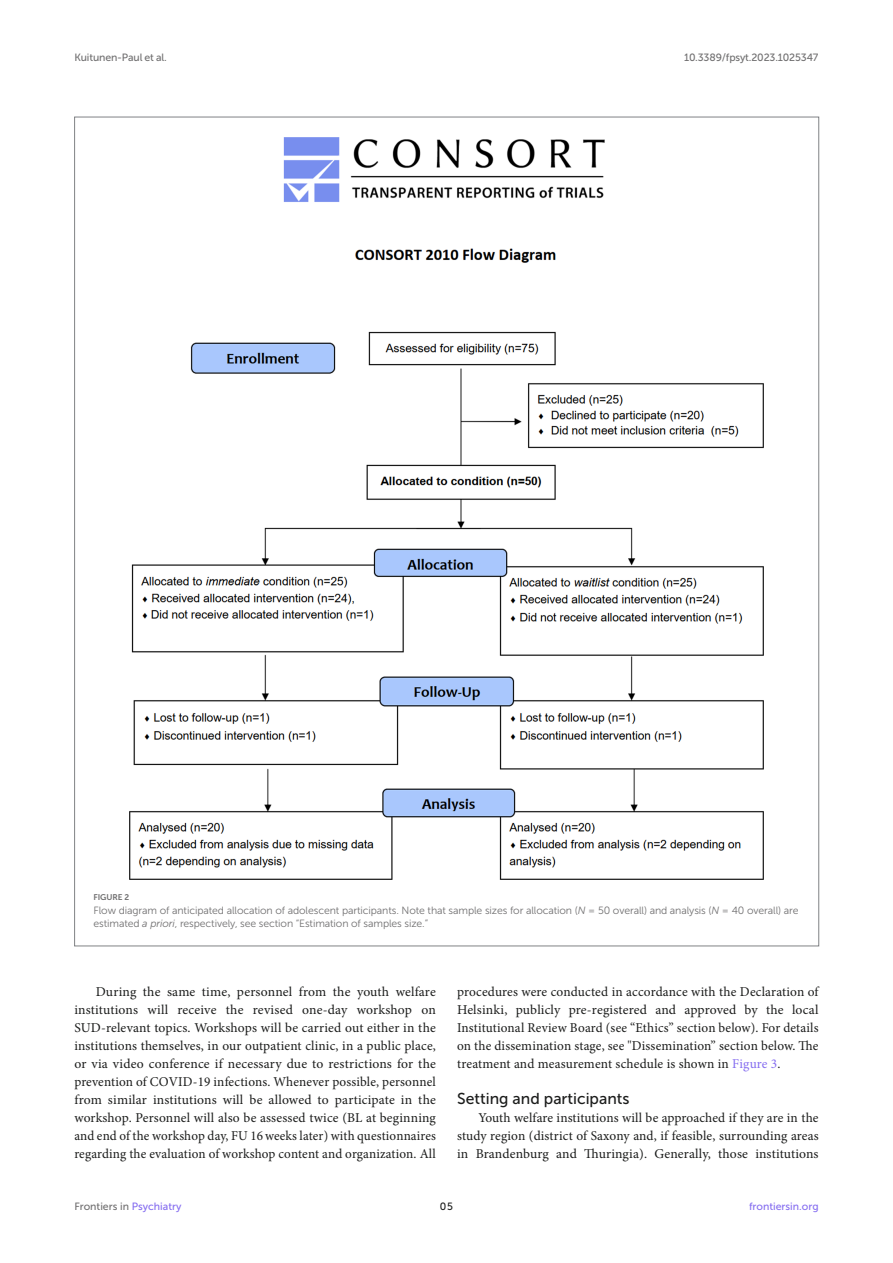
<style>
.page{position:relative;width:893px;height:1263px;background:#fff}
.page>*{position:absolute;margin:0;border:0;box-sizing:border-box;transform-origin:0 0}
.HEAD_3{font:15.75px "Museo Sans 500";color:#1b1c1b}
.TEXT{font:13.5px/18px "Minion Pro";letter-spacing:.01em;color:#1b1c1b;text-align:justify}
.TEXT_FLUSH{font:13.5px/18px "Minion Pro";letter-spacing:.01em;color:#1b1c1b;text-align:justify}
.FIG_LEG{font:10.5px/13.5px "Museo Sans 300";letter-spacing:-.01em;color:#706f70}
.t1{font:10.5px "Museo Sans 500";letter-spacing:-.015em;color:#706f70}
.t2{font:10.5px "Museo Sans 500";color:#856df0}
.t3{font:10.5px "Museo Sans 500";color:#1b1c1b}
.FIG_HD{font:8.25px "Museo Sans 700";letter-spacing:-.01em;color:#706f70}
.s1{font-style:italic}
.s2{color:#856df0}
</style>
<div class="page">
<img style="left:129px;top:137px;width:635px;height:743px">
<p class="t1" style="left:74px;top:51px;width:94px">Kuitunen-Paul et al.</p>
<p class="t1" style="left:684px;top:51px;width:136px">10.3389/fpsyt.2023.1025347</p>
<p class="FIG_HD" style="left:94px;top:892px;width:37px">FIGURE 2</p>
<p class="FIG_LEG" style="left:94px;top:903px;width:706px">Flow diagram of anticipated allocation of adolescent participants. Note that sample sizes for allocation (<span class="s1">N</span> = 50 overall) and analysis (<span class="s1">N</span> = 40 overall) are estimated <span class="s1">a priori</span>, respectively, see section “Estimation of samples size.”</p>
<p class="TEXT" style="left:74px;top:983px;width:363px;text-indent:21px">During the same time, personnel from the youth welfare institutions will receive the revised one-day workshop on SUD-relevant topics. Workshops will be carried out either in the institutions themselves, in our outpatient clinic, in a public place, or via video conference if necessary due to restrictions for the prevention of COVID-19 infections. Whenever possible, personnel from similar institutions will be allowed to participate in the workshop. Personnel will also be assessed twice (BL at beginning and end of the workshop day, FU 16weeks later) with questionnaires regarding the evaluation of workshop content and organization. All</p>
<p class="TEXT" style="left:457px;top:983px;width:363px">procedures were conducted in accordance with the Declaration of Helsinki, publicly pre-registered and approved by the local Institutional Review Board (see “Ethics” section below). For details on the dissemination stage, see "Dissemination” section below. The treatment and measurement schedule is shown in <span class="s2">Figure 3</span>.</p>
<p class="HEAD_3" style="left:457px;top:1090px;width:174px">Setting and participants</p>
<p class="TEXT_FLUSH" style="left:457px;top:1109px;width:363px;text-indent:21px">Youth welfare institutions will be approached if they are in the study region (district of Saxony and, if feasible, surrounding areas in Brandenburg and Thuringia). Generally, those institutions</p>
<p class="t1" style="left:74px;top:1200px;width:109px">Frontiers in <span class="s2">Psychiatry</span></p>
<p class="t3" style="left:440px;top:1200px;width:14px">05</p>
<p class="t2" style="left:749px;top:1200px;width:71px">frontiersin.org</p>
</div>
